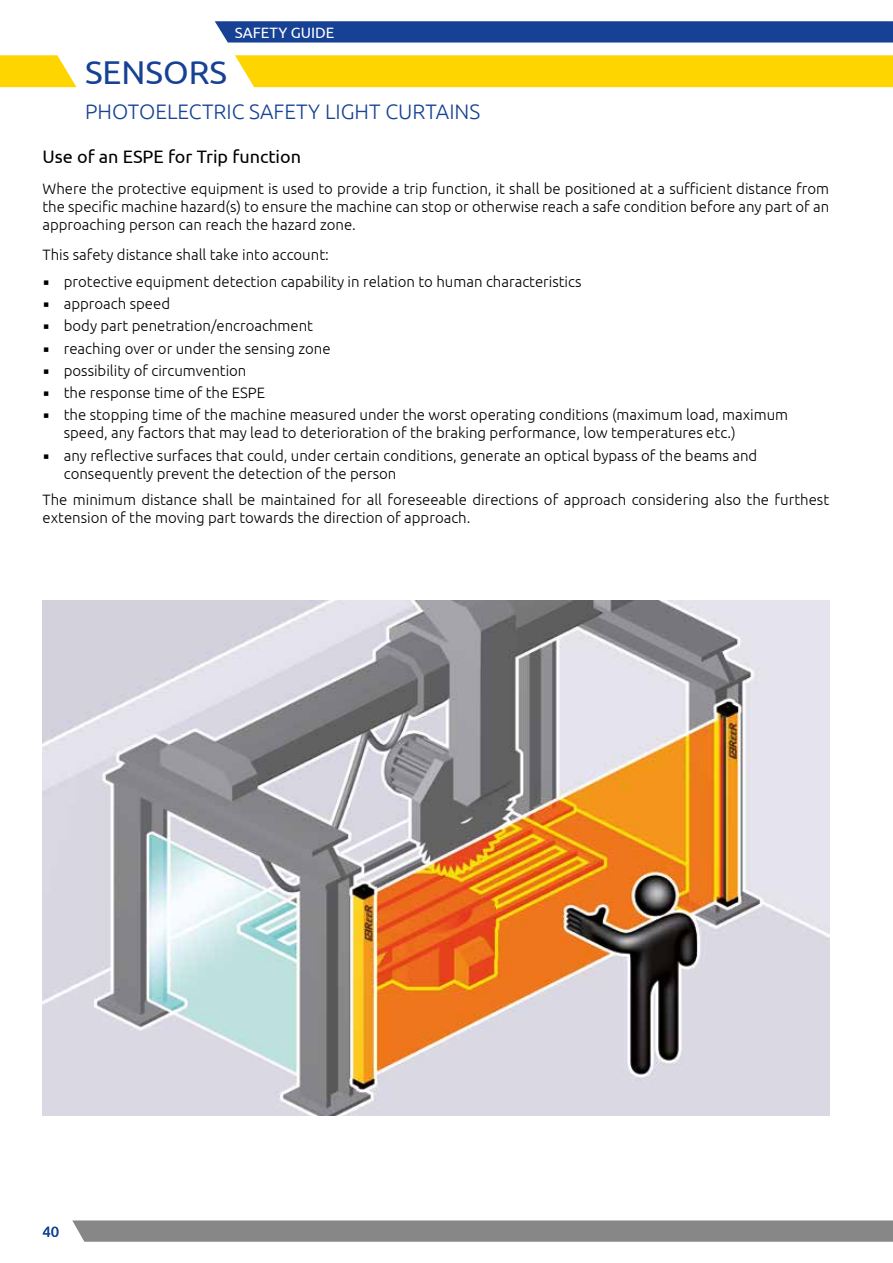
<style>
.page{position:relative;width:893px;height:1263px;background:#fff}
.page>*{position:absolute;margin:0;border:0;box-sizing:border-box;transform-origin:0 0}
.t1{font:33px "Ubuntu";color:#164194}
.t2{font:300 21px "Ubuntu";color:#164194}
.t3{font:18px "Ubuntu";color:#000}
.t4{font:300 15px/18px "Ubuntu";color:#000}
.t5{font:15px "Ubuntu";color:#fff}
.t6{font:15px "Ubuntu";color:#164194}
.s1{font-family:"Lucida Grande";font-weight:400}
</style>
<div class="page">
<img style="left:43px;top:600px;width:786px;height:516px">
<svg style="left:72px;top:1220px;width:821px;height:22px;background:#8b8b8b"></svg>
<svg style="left:0;top:55px;width:77px;height:32px;background:#ffda23"></svg>
<div style="left:235px;top:55px;width:658px;height:32px;background:#ffd500"></div>
<svg style="left:215px;top:21px;width:678px;height:22px;background:#204998"></svg>
<p class="t5" style="left:235px;top:23px;width:101px">SAFETY GUIDE</p>
<h1 class="t1" style="left:85px;top:52px;width:143px">SENSORS</h1>
<h2 class="t2" style="left:85px;top:99px;width:397px">PHOTOELECTRIC SAFETY LIGHT CURTAINS</h2>
<p class="t3" style="left:43px;top:145px;width:260px">Use of an ESPE for Trip function</p>
<p class="t4" style="left:43px;top:179px;width:788px;text-align:justify">Where the protective equipment is used to provide a trip function, it shall be positioned at a sufficient distance from the specific machine hazard(s) to ensure the machine can stop or otherwise reach a safe condition before any part of an approaching person can reach the hazard zone.</p>
<p class="t4" style="left:43px;top:246px;width:288px">This safety distance shall take into account:</p>
<p class="t4" style="left:43px;top:272px;width:540px"><span class="s1">▪</span> protective equipment detection capability in relation to human characteristics</p>
<p class="t4" style="left:43px;top:294px;width:129px"><span class="s1">▪</span> approach speed</p>
<p class="t4" style="left:43px;top:317px;width:272px"><span class="s1">▪</span> body part penetration/encroachment</p>
<p class="t4" style="left:43px;top:339px;width:290px"><span class="s1">▪</span> reaching over or under the sensing zone</p>
<p class="t4" style="left:43px;top:361px;width:205px"><span class="s1">▪</span> possibility of circumvention</p>
<p class="t4" style="left:43px;top:383px;width:224px"><span class="s1">▪</span> the response time of the ESPE</p>
<p class="t4" style="left:64px;top:406px;width:726px;text-indent:-21px"><span class="s1">▪</span> the stopping time of the machine measured under the worst operating conditions (maximum load, maximum speed, any factors that may lead to deterioration of the braking performance, low temperatures etc.)</p>
<p class="t4" style="left:64px;top:446px;width:695px;text-indent:-21px"><span class="s1">▪</span> any reflective surfaces that could, under certain conditions, generate an optical bypass of the beams and consequently prevent the detection of the person</p>
<p class="t4" style="left:43px;top:490px;width:788px">The minimum distance shall be maintained for all foreseeable directions of approach considering also the furthest extension of the moving part towards the direction of approach.</p>
<p class="t6" style="left:43px;top:1222px;width:18px">40</p>
</div>
